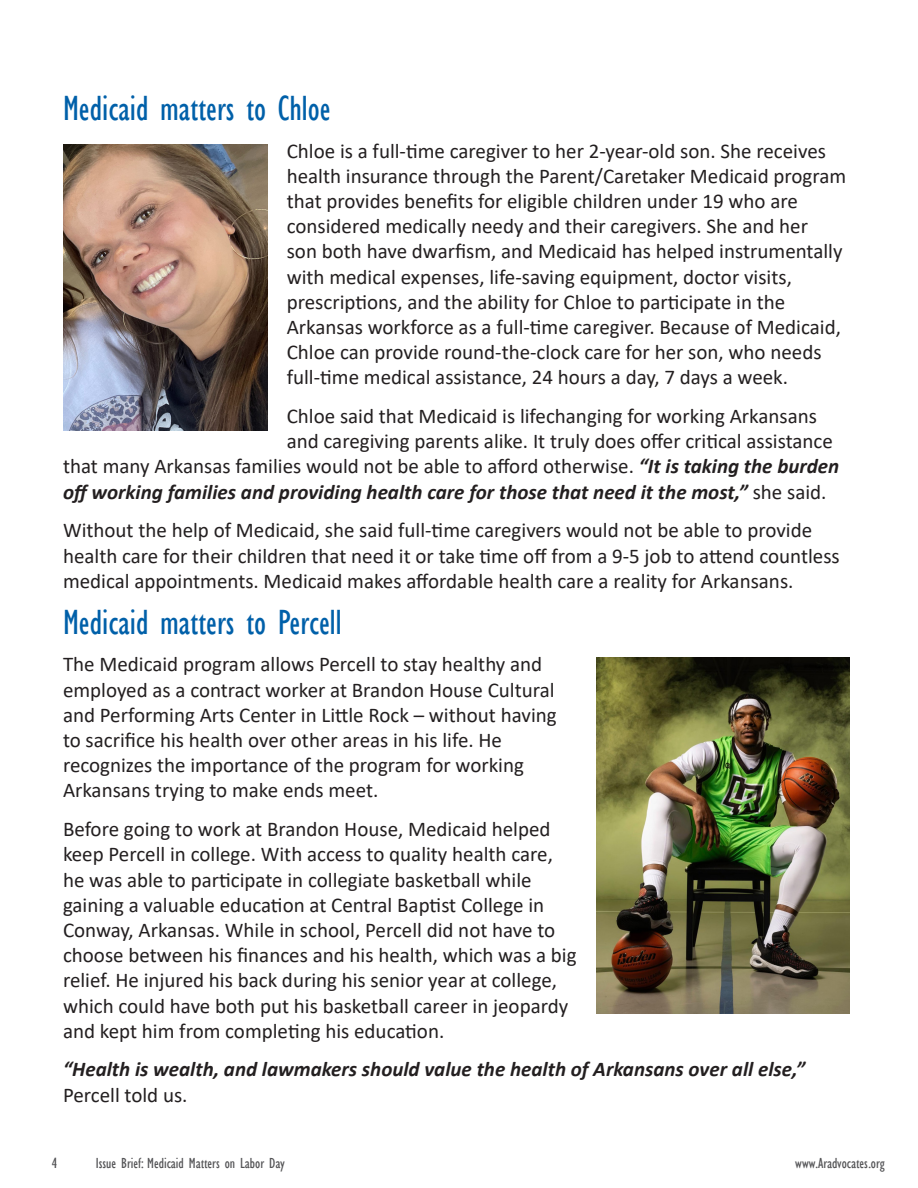
<style>
.page{position:relative;width:918px;height:1188px;background:#fff}
.page>*{position:absolute;margin:0;border:0;box-sizing:border-box;transform-origin:0 0}
.AACF_H1{font:condensed 36px "Gill Sans";color:#0060a9}
.AACF_Paragraph_Style_1{font:21px/25.2px "Calibri";color:#231f20}
.AACF_Paragraph_Style_1-2{font:italic 700 21px/25.2px "Calibri";color:#231f20}
.t1{font:condensed 15px "Gill Sans";color:#535355}
.s1{font-weight:700;font-style:italic}
.s2{font-weight:400;font-style:normal}
</style>
<div class="page">
<img style="left:597px;top:657px;width:253px;height:356px">
<img style="left:63px;top:144px;width:204px;height:286px">
<p class="AACF_H1" style="left:63px;top:87px;width:269px">Medicaid matters to Chloe</p>
<p class="AACF_Paragraph_Style_1" style="left:287px;top:137px;width:561px">Chloe is a full-time caregiver to her 2-year-old son. She receives health insurance through the Parent/Caretaker Medicaid program that provides benefits for eligible children under 19 who are considered medically needy and their caregivers. She and her<br>son both have dwarfism, and Medicaid has helped instrumentally with medical expenses, life-saving equipment, doctor visits, prescriptions, and the ability for Chloe to participate in the Arkansas workforce as a full-time caregiver. Because of Medicaid, Chloe can provide round-the-clock care for her son, who needs full-time medical assistance, 24 hours a day, 7 days a week.</p>
<p class="AACF_Paragraph_Style_1" style="left:287px;top:403px;width:532px">Chloe said that Medicaid is lifechanging for working Arkansans</p>
<p class="AACF_Paragraph_Style_1" style="left:287px;top:428px;width:548px">and caregiving parents alike. It truly does offer critical assistance</p>
<p class="AACF_Paragraph_Style_1" style="left:63px;top:453px;width:778px">that many Arkansas families would not be able to afford otherwise. <span class="s1">“It is taking the burden</span></p>
<p class="AACF_Paragraph_Style_1-2" style="left:63px;top:478px;width:765px">off working families and providing health care for those that need it the most,” <span class="s2">she said.</span></p>
<p class="AACF_Paragraph_Style_1" style="left:63px;top:517px;width:778px">Without the help of Medicaid, she said full-time caregivers would not be able to provide health care for their children that need it or take time off from a 9-5 job to attend countless medical appointments. Medicaid makes affordable health care a reality for Arkansans.</p>
<p class="AACF_H1" style="left:63px;top:601px;width:280px">Medicaid matters to Percell</p>
<p class="AACF_Paragraph_Style_1" style="left:63px;top:651px;width:495px">The Medicaid program allows Percell to stay healthy and employed as a contract worker at Brandon House Cultural and Performing Arts Center in Little Rock – without having to sacrifice his health over other areas in his life. He recognizes the importance of the program for working Arkansans trying to make ends meet.</p>
<p class="AACF_Paragraph_Style_1" style="left:63px;top:816px;width:515px">Before going to work at Brandon House, Medicaid helped keep Percell in college. With access to quality health care, he was able to participate in collegiate basketball while gaining a valuable education at Central Baptist College in Conway, Arkansas. While in school, Percell did not have to choose between his finances and his health, which was a big relief. He injured his back during his senior year at college, which could have both put his basketball career in jeopardy and kept him from completing his education.</p>
<p class="AACF_Paragraph_Style_1-2" style="left:63px;top:1056px;width:744px">“Health is wealth, and lawmakers should value the health of Arkansans over all else,”<br><span class="s2">Percell told us.</span></p>
<p class="t1" style="left:52px;top:1154px;width:7px">4</p>
<p class="t1" style="left:96px;top:1154px;width:190px">Issue Brief: Medicaid Matters on Labor Day</p>
<p class="t1" style="left:795px;top:1154px;width:91px">www.Aradvocates.org</p>
</div>
